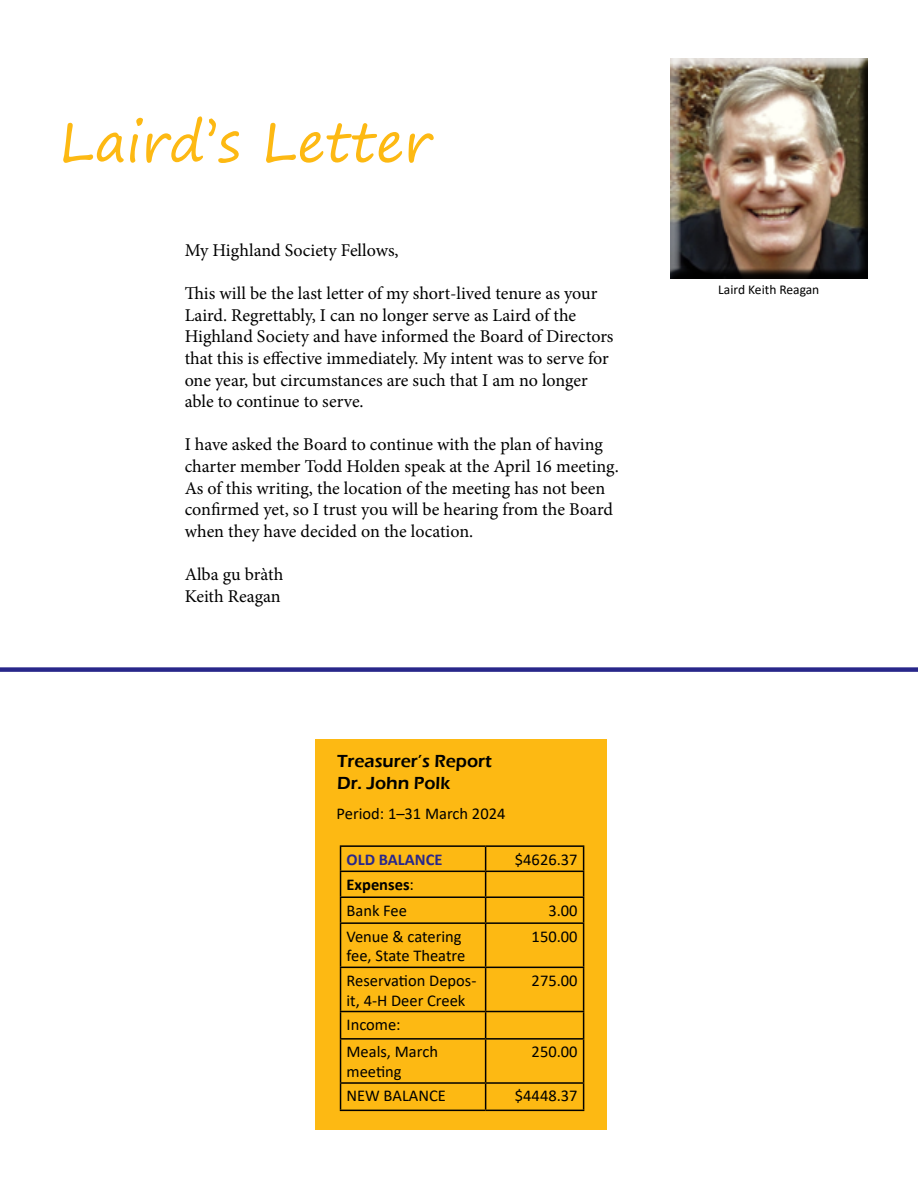
<style>
.page{position:relative;width:918px;height:1188px;background:#fff}
.page>*{position:absolute;margin:0;border:0;box-sizing:border-box;transform-origin:0 0}
.t1{font:54px "Segoe Print";color:#fdb913}
.t2{font:18px/21.6px "Minion Pro";color:#000}
.t3{font:600 18px/21.6px "Eras ITC";color:#000}
.t4{font:16.5px/19.8px "Calibri";color:#000}
.t5{font:700 16.5px/26px "Calibri";color:#000}
.t6{font:700 16.5px "Calibri";color:#28278a}
.t7{font:13.5px "Calibri";color:#000}
.s1{font-weight:400}
</style>
<div class="page">
<div style="left:664px;top:51px;width:215px;height:229px;background:#000;opacity:.75"></div>
<div style="left:315px;top:739px;width:292px;height:391px;background:#fdb913"></div>
<hr style="left:340px;top:845px;width:146px;height:2px;background:#000">
<hr style="left:486px;top:845px;width:98px;height:2px;background:#000">
<hr style="left:340px;top:871px;width:146px;height:1px;background:#000">
<hr style="left:486px;top:871px;width:98px;height:1px;background:#000">
<hr style="left:340px;top:896px;width:146px;height:2px;background:#000">
<svg style="left:340px;top:847px;width:1px;height:75px"></svg>
<hr style="left:486px;top:896px;width:98px;height:2px;background:#000">
<svg style="left:485px;top:847px;width:1px;height:75px"></svg>
<svg style="left:583px;top:847px;width:1px;height:75px"></svg>
<hr style="left:340px;top:922px;width:146px;height:2px;background:#000">
<hr style="left:340px;top:924px;width:1px;height:43px;background:#000">
<hr style="left:486px;top:922px;width:98px;height:2px;background:#000">
<hr style="left:485px;top:924px;width:1px;height:43px;background:#000">
<hr style="left:583px;top:924px;width:1px;height:43px;background:#000">
<hr style="left:340px;top:967px;width:146px;height:1px;background:#000">
<hr style="left:340px;top:968px;width:1px;height:43px;background:#000">
<hr style="left:486px;top:967px;width:98px;height:1px;background:#000">
<hr style="left:485px;top:968px;width:1px;height:43px;background:#000">
<hr style="left:583px;top:968px;width:1px;height:43px;background:#000">
<hr style="left:340px;top:1011px;width:146px;height:1px;background:#000">
<svg style="left:340px;top:1012px;width:1px;height:26px"></svg>
<hr style="left:486px;top:1011px;width:98px;height:1px;background:#000">
<svg style="left:485px;top:1012px;width:1px;height:26px"></svg>
<svg style="left:583px;top:1012px;width:1px;height:26px"></svg>
<hr style="left:340px;top:1038px;width:146px;height:2px;background:#000">
<hr style="left:340px;top:1040px;width:1px;height:42px;background:#000">
<hr style="left:486px;top:1038px;width:98px;height:2px;background:#000">
<hr style="left:485px;top:1040px;width:1px;height:42px;background:#000">
<hr style="left:583px;top:1040px;width:1px;height:42px;background:#000">
<hr style="left:340px;top:1082px;width:146px;height:2px;background:#000">
<svg style="left:340px;top:1084px;width:1px;height:26px"></svg>
<hr style="left:486px;top:1082px;width:98px;height:2px;background:#000">
<svg style="left:485px;top:1084px;width:1px;height:26px"></svg>
<svg style="left:583px;top:1084px;width:1px;height:26px"></svg>
<hr style="left:340px;top:1110px;width:146px;height:1px;background:#000">
<hr style="left:486px;top:1110px;width:98px;height:1px;background:#000">
<div style="left:0;top:667px;width:918px;height:5px;background:#28278a"></div>
<h1 class="t1" style="left:59px;top:94px;width:374px">Laird’s Letter</h1>
<p class="t2" style="left:185px;top:240px;width:216px">My Highland Society Fellows,</p>
<p class="t2" style="left:185px;top:283px;width:430px">This will be the last letter of my short-lived tenure as your Laird. Regrettably, I can no longer serve as Laird of the Highland Society and have informed the Board of Directors that this is effective immediately. My intent was to serve for one year, but circumstances are such that I am no longer able to continue to serve.</p>
<p class="t2" style="left:185px;top:434px;width:436px">I have asked the Board to continue with the plan of having charter member Todd Holden speak at the April 16 meeting.<br>As of this writing, the location of the meeting has not been confirmed yet, so I trust you will be hearing from the Board when they have decided on the location.</p>
<p class="t2" style="left:185px;top:564px;width:100px">Alba gu bràth<br>Keith Reagan</p>
<p class="t3" style="left:337px;top:750px;width:156px">Treasurer’s Report<br>Dr. John Polk</p>
<p class="t4" style="left:337px;top:803px;width:170px">Period: 1–31 March 2024</p>
<p class="t6" style="left:347px;top:847px;width:97px">OLD BALANCE</p>
<p class="t4" style="left:515px;top:849px;width:64px">$4626.37</p>
<p class="t5" style="left:347px;top:871px;width:69px">Expenses<span class="s1">:<br>Bank Fee</span></p>
<p class="t4" style="left:548px;top:900px;width:31px">3.00</p>
<p class="t4" style="left:347px;top:926px;width:120px">Venue &amp; catering fee, State Theatre</p>
<p class="t4" style="left:532px;top:926px;width:47px">150.00</p>
<p class="t4" style="left:347px;top:970px;width:131px">Reservation Depos&shy;it, 4-H Deer Creek</p>
<p class="t4" style="left:532px;top:970px;width:47px">275.00</p>
<p class="t4" style="left:347px;top:1010px;width:93px;line-height:27.3px">Income:<br>Meals, March</p>
<p class="t4" style="left:347px;top:1061px;width:57px">meeting</p>
<p class="t4" style="left:532px;top:1041px;width:47px">250.00</p>
<p class="t4" style="left:347px;top:1086px;width:101px">NEW BALANCE</p>
<p class="t4" style="left:515px;top:1086px;width:64px">$4448.37</p>
<p class="t7" style="left:718px;top:280px;width:103px">Laird Keith Reagan</p>
</div>
